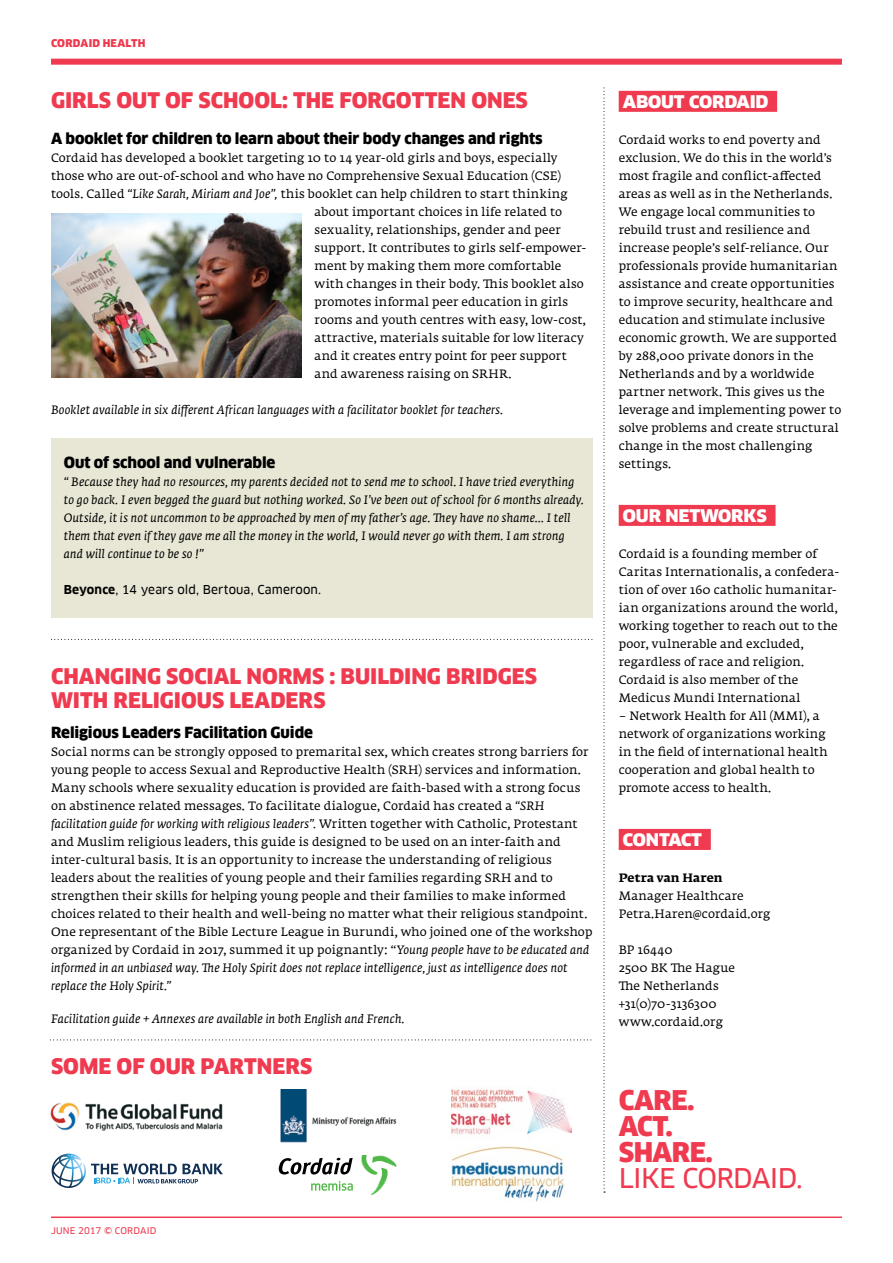
<style>
.page{position:relative;width:893px;height:1263px;background:#fff}
.page>*{position:absolute;margin:0;border:0;box-sizing:border-box;transform-origin:0 0}
.t1{font:900 26.55px/26px "Clan Sc Offc";letter-spacing:-.02em;color:#ef3a4f}
.t2{font:26.55px "Clan Sc Offc News";letter-spacing:-.025em;color:#ef3a4f}
.t3{font:900 21px/24px "Clan Offc";color:#ef3a4f}
.t4{font:900 19.5px "Clan Sc Offc";letter-spacing:-.01em;color:#fff}
.t5{font:900 15px "Clan Offc";letter-spacing:-.005em;color:#000}
.t6{font:12px/18px "Fedra Serif A Std";letter-spacing:.015em;color:#000}
.t7{font:italic 12px/18px "Fedra Serif A Std";letter-spacing:.015em;color:#000}
.t8{font:12px "Clan Offc News";letter-spacing:.01em;color:#000}
.t9{font:700 12px "Fedra Serif A Std";letter-spacing:.02em;color:#000}
.t10{font:900 10.5px "Clan Offc";letter-spacing:.02em;color:#ef3a4f}
.t11{font:9px "Clan Offc News";letter-spacing:.015em;color:#ef3a4f}
.s1{font-style:italic}
.s2{font-family:"Clan Offc";font-weight:700}
</style>
<div class="page">
<hr style="left:51px;top:1216px;width:791px;height:2px;background:#ef3a4f">
<div style="left:51px;top:59px;width:791px;height:6px;background:#ef3a4f"></div>
<div style="left:619px;top:91px;width:158px;height:21px;background:#ef3a4f"></div>
<div style="left:619px;top:505px;width:156px;height:21px;background:#ef3a4f"></div>
<div style="left:619px;top:829px;width:92px;height:21px;background:#ef3a4f"></div>
<svg style="left:603px;top:88px;width:2px;height:1104px"></svg>
<div style="left:51px;top:438px;width:541px;height:180px;background:#e8e6d4"></div>
<svg style="left:54px;top:639px;width:539px;height:1px"></svg>
<svg style="left:53px;top:1039px;width:539px;height:1px"></svg>
<svg style="left:311px;top:1181px;width:42px;height:10px"></svg>
<svg style="left:361px;top:1155px;width:36px;height:40px"></svg>
<svg style="left:279px;top:1158px;width:74px;height:16px"></svg>
<img style="left:50px;top:1102px;width:173px;height:29px">
<img style="left:280px;top:1089px;width:117px;height:54px">
<svg style="left:51px;top:1153px;width:172px;height:35px"></svg>
<img style="left:51px;top:213px;width:251px;height:164px">
<img style="left:451px;top:1088px;width:120px;height:47px">
<img style="left:452px;top:1147px;width:113px;height:55px">
<p class="t10" style="left:51px;top:37px;width:96px">CORDAID HEALTH</p>
<h2 class="t3" style="left:51px;top:89px;width:478px">GIRLS OUT OF SCHOOL: THE FORGOTTEN ONES</h2>
<p class="t5" style="left:51px;top:130px;width:493px">A booklet for children to learn about their body changes and rights</p>
<p class="t6" style="left:51px;top:150px;width:508px">Cordaid has developed a booklet targeting 10 to 14 year-old girls and boys, especially</p>
<p class="t6" style="left:51px;top:168px;width:512px">those who are out-of-school and who have no Comprehensive Sexual Education (CSE)</p>
<p class="t6" style="left:51px;top:186px;width:518px">tools. Called <span class="s1">“Like Sarah, Miriam and Joe”,</span> this booklet can help children to start thinking</p>
<p class="t6" style="left:315px;top:204px;width:249px">about important choices in life related to</p>
<p class="t6" style="left:315px;top:222px;width:248px">sexuality, relationships, gender and peer</p>
<p class="t6" style="left:315px;top:240px;width:273px">support. It contributes to girls self-empower-</p>
<p class="t6" style="left:315px;top:258px;width:248px">ment by making them more comfortable</p>
<p class="t6" style="left:315px;top:276px;width:271px">with changes in their body. This booklet also</p>
<p class="t6" style="left:315px;top:294px;width:255px">promotes informal peer education in girls</p>
<p class="t6" style="left:315px;top:312px;width:273px">rooms and youth centres with easy, low-cost,</p>
<p class="t6" style="left:315px;top:330px;width:271px">attractive, materials suitable for low literacy</p>
<p class="t6" style="left:315px;top:348px;width:254px">and it creates entry point for peer support</p>
<p class="t6" style="left:315px;top:366px;width:199px">and awareness raising on SRHR.</p>
<p class="t7" style="left:51px;top:401px;width:454px">Booklet available in six different African languages with a facilitator booklet for teachers.</p>
<p class="t5" style="left:64px;top:454px;width:213px">Out of school and vulnerable</p>
<p class="t7" style="left:64px;top:473px;width:522px">“ Because they had no resources, my parents decided not to send me to school. I have tried everything to go back. I even begged the guard but nothing worked. So I’ve been out of school for 6 months already.<br>Outside, it is not uncommon to be approached by men of my father’s age. They have no shame… I tell them that even if they gave me all the money in the world, I would never go with them. I am strong and will continue to be so !”</p>
<p class="t8" style="left:64px;top:583px;width:259px"><span class="s2">Beyonce</span>, 14 years old, Bertoua, Cameroon.</p>
<h2 class="t3" style="left:51px;top:665px;width:488px">CHANGING SOCIAL NORMS : BUILDING BRIDGES<br>WITH RELIGIOUS LEADERS</h2>
<p class="t5" style="left:51px;top:724px;width:263px">Religious Leaders Facilitation Guide</p>
<p class="t6" style="left:51px;top:744px;width:543px">Social norms can be strongly opposed to premarital sex, which creates strong barriers for young people to access Sexual and Reproductive Health (SRH) services and information.<br>Many schools where sexuality education is provided are faith-based with a strong focus on abstinence related messages. To facilitate dialogue, Cordaid has created a <span class="s1">“SRH facilitation guide for working with religious leaders”.</span> Written together with Catholic, Protestant and Muslim religious leaders, this guide is designed to be used on an inter-faith and inter-cultural basis. It is an opportunity to increase the understanding of religious leaders about the realities of young people and their families regarding SRH and to strengthen their skills for helping young people and their families to make informed choices related to their health and well-being no matter what their religious standpoint.<br>One representant of the Bible Lecture League in Burundi, who joined one of the workshop organized by Cordaid in 2017, summed it up poignantly: “<span class="s1">Young people have to be educated and informed in an unbiased way. The Holy Spirit does not replace intelligence, just as intelligence does not replace the Holy Spirit.”</span></p>
<p class="t7" style="left:51px;top:1010px;width:355px">Facilitation guide + Annexes are available in both English and French.</p>
<h2 class="t3" style="left:51px;top:1055px;width:263px">SOME OF OUR PARTNERS</h2>
<p class="t11" style="left:51px;top:1225px;width:107px">JUNE 2017 © CORDAID</p>
<h3 class="t4" style="left:623px;top:90px;width:147px">about cordaid</h3>
<p class="t6" style="left:619px;top:132px;width:224px">Cordaid works to end poverty and exclusion. We do this in the world’s most fragile and conflict-affected areas as well as in the Netherlands.<br>We engage local communities to rebuild trust and resilience and increase people’s self-reliance. Our professionals provide humanitarian assistance and create opportunities to improve security, healthcare and education and stimulate inclusive economic growth. We are supported by 288,000 private donors in the Netherlands and by a worldwide partner network. This gives us the leverage and implementing power to solve problems and create structural change in the most challenging settings.</p>
<h3 class="t4" style="left:623px;top:504px;width:145px">our networks</h3>
<p class="t6" style="left:619px;top:546px;width:222px">Cordaid is a founding member of Caritas Internationalis, a confedera&shy;tion of over 160 catholic humanitar&shy;ian organizations around the world, working together to reach out to the poor, vulnerable and excluded, regardless of race and religion.<br>Cordaid is also member of the Medicus Mundi International</p>
<p class="t6" style="left:619px;top:708px;width:210px">– Network Health for All (MMI), a network of organizations working in the field of international health cooperation and global health to promote access to health.</p>
<h3 class="t4" style="left:623px;top:828px;width:81px">contact</h3>
<p class="t9" style="left:619px;top:869px;width:105px">Petra van Haren</p>
<p class="t6" style="left:619px;top:888px;width:153px">Manager Healthcare<br>Petra.Haren@cordaid.org</p>
<p class="t6" style="left:619px;top:942px;width:118px">BP 16440<br>2500 BK The Hague<br>The Netherlands +31(0)70-3136300 www.cordaid.org</p>
<h1 class="t1" style="left:619px;top:1087px;width:96px">CARE.<br>ACT.<br>SHARE.</h1>
<h1 class="t2" style="left:619px;top:1163px;width:186px">LIKE CORDAID.</h1>
</div>
